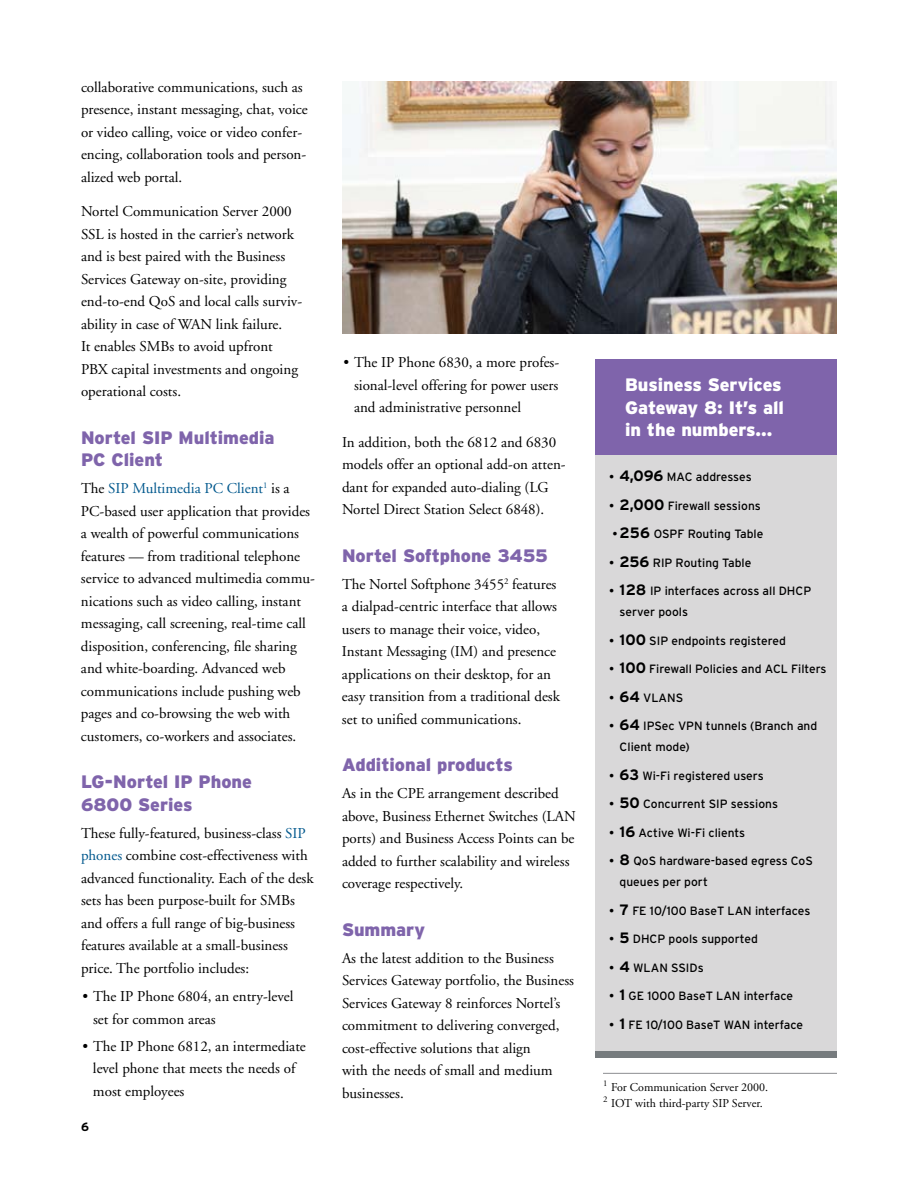
<style>
.page{position:relative;width:918px;height:1188px;background:#fff}
.page>*{position:absolute;margin:0;border:0;box-sizing:border-box;transform-origin:0 0}
.t1{font:900 18px/22.5px "Interstate";color:#7f64ab}
.t2{font:900 18px/22.5px "Interstate";color:#fff}
.t3{font:15px/22.5px "Adobe Garamond";color:#000}
.t4{font:12px/21px "Interstate";color:#000}
.t5{font:12px/16.5px "Adobe Garamond";color:#000}
.t6{font:700 12px "Interstate";color:#000}
.s1{color:#00588d}
.s2{font-weight:700;font-size:15px}
</style>
<div class="page">
<div style="left:595px;top:359px;width:242px;height:697px;background:#d9d8d9"></div>
<hr style="left:603px;top:1073px;width:234px;height:1px;background:#8d8e91">
<div style="left:595px;top:359px;width:242px;height:96px;background:#7f64ab"></div>
<div style="left:595px;top:1051px;width:242px;height:7px;background:#767b7e"></div>
<img style="left:342px;top:81px;width:495px;height:253px">
<p class="t3" style="left:81px;top:76px;width:228px">collaborative communications, such as presence, instant messaging, chat, voice or video calling, voice or video confer&shy;encing, collaboration tools and person&shy;alized web portal.</p>
<p class="t3" style="left:81px;top:201px;width:223px">Nortel Communication Server 2000<br>SSL is hosted in the carrier’s network and is best paired with the Business Services Gateway on-site, providing end-to-end QoS and local calls surviv&shy;ability in case of WAN link failure.<br>It enables SMBs to avoid upfront PBX capital investments and ongoing operational costs.</p>
<p class="t1" style="left:81px;top:426px;width:195px">Nortel SIP Multimedia<br>PC Client</p>
<p class="t3" style="left:81px;top:478px;width:235px">The <span class="s1">SIP Multimedia PC Client</span><sup>1</sup> is a PC-based user application that provides a wealth of powerful communications features — from traditional telephone service to advanced multimedia commu&shy;nications such as video calling, instant messaging, call screening, real-time call disposition, conferencing, file sharing and white-boarding. Advanced web communications include pushing web pages and co-browsing the web with customers, co-workers and associates.</p>
<p class="t1" style="left:81px;top:771px;width:173px">LG-Nortel IP Phone<br>6800 Series</p>
<p class="t3" style="left:81px;top:822px;width:234px">These fully-featured, business-class <span class="s1">SIP phones</span> combine cost-effectiveness with advanced functionality. Each of the desk sets has been purpose-built for SMBs and offers a full range of big-business features available at a small-business price. The portfolio includes:</p>
<p class="t3" style="left:93px;top:986px;width:202px;text-indent:-10px">• The IP Phone 6804, an entry-level set for common areas</p>
<p class="t3" style="left:93px;top:1035px;width:214px;text-indent:-10px">• The IP Phone 6812, an intermediate level phone that meets the needs of most employees</p>
<p class="t6" style="left:81px;top:1120px;width:9px">6</p>
<p class="t3" style="left:354px;top:352px;width:207px;text-align:justify;text-indent:-10px">• The IP Phone 6830, a more profes&shy;sional-level offering for power users and administrative personnel</p>
<p class="t3" style="left:342px;top:431px;width:225px">In addition, both the 6812 and 6830 models offer an optional add-on atten&shy;dant for expanded auto-dialing (LG Nortel Direct Station Select 6848).</p>
<p class="t1" style="left:342px;top:544px;width:207px">Nortel Softphone 3455</p>
<p class="t3" style="left:342px;top:573px;width:220px">The Nortel Softphone 3455<sup>2</sup> features a dialpad-centric interface that allows users to manage their voice, video, Instant Messaging (IM) and presence applications on their desktop, for an easy transition from a traditional desk set to unified communications.</p>
<p class="t1" style="left:342px;top:754px;width:172px">Additional products</p>
<p class="t3" style="left:342px;top:783px;width:236px">As in the CPE arrangement described above, Business Ethernet Switches (LAN ports) and Business Access Points can be added to further scalability and wireless coverage respectively.</p>
<p class="t1" style="left:342px;top:918px;width:85px">Summary</p>
<p class="t3" style="left:342px;top:947px;width:234px">As the latest addition to the Business Services Gateway portfolio, the Business Services Gateway 8 reinforces Nortel’s commitment to delivering converged, cost-effective solutions that align<br>with the needs of small and medium businesses.</p>
<p class="t2" style="left:625px;top:373px;width:160px">Business Services<br>Gateway 8: It’s all in the numbers…</p>
<p class="t4" style="left:609px;top:466px;width:144px">• <span class="s2">4,096</span> MAC addresses</p>
<p class="t4" style="left:609px;top:495px;width:153px">• <span class="s2">2,000</span> Firewall sessions</p>
<p class="t4" style="left:612px;top:523px;width:153px">• <span class="s2">256</span> OSPF Routing Table</p>
<p class="t4" style="left:609px;top:552px;width:144px">• <span class="s2">256</span> RIP Routing Table</p>
<p class="t4" style="left:620px;top:580px;width:193px;text-indent:-10px">• <span class="s2">128</span> IP interfaces across all DHCP server pools</p>
<p class="t4" style="left:609px;top:630px;width:178px">• <span class="s2">100</span> SIP endpoints registered</p>
<p class="t4" style="left:609px;top:658px;width:219px">• <span class="s2">100</span> Firewall Policies and ACL Filters</p>
<p class="t4" style="left:609px;top:687px;width:76px">• <span class="s2">64</span> VLANS</p>
<p class="t4" style="left:620px;top:715px;width:199px;text-indent:-10px">• <span class="s2">64</span> IPSec VPN tunnels (Branch and<br>Client mode)</p>
<p class="t4" style="left:609px;top:765px;width:156px">• <span class="s2">63</span> Wi-Fi registered users</p>
<p class="t4" style="left:609px;top:793px;width:170px">• <span class="s2">50</span> Concurrent SIP sessions</p>
<p class="t4" style="left:609px;top:822px;width:138px">• <span class="s2">16</span> Active Wi-Fi clients</p>
<p class="t4" style="left:620px;top:850px;width:195px;text-indent:-11px">• <span class="s2">8</span> QoS hardware-based egress CoS queues per port</p>
<p class="t4" style="left:609px;top:900px;width:203px">• <span class="s2">7</span> FE 10/100 BaseT LAN interfaces</p>
<p class="t4" style="left:609px;top:928px;width:150px">• <span class="s2">5</span> DHCP pools supported</p>
<p class="t4" style="left:609px;top:957px;width:96px">• <span class="s2">4</span> WLAN SSIDs</p>
<p class="t4" style="left:609px;top:985px;width:186px">• <span class="s2">1</span> GE 1000 BaseT LAN interface</p>
<p class="t4" style="left:609px;top:1014px;width:196px">• <span class="s2">1</span> FE 10/100 BaseT WAN interface</p>
<p class="t5" style="left:603px;top:1079px;width:167px"><sup>1</sup> For Communication Server 2000.<br><sup>2</sup> IOT with third-party SIP Server.</p>
</div>
